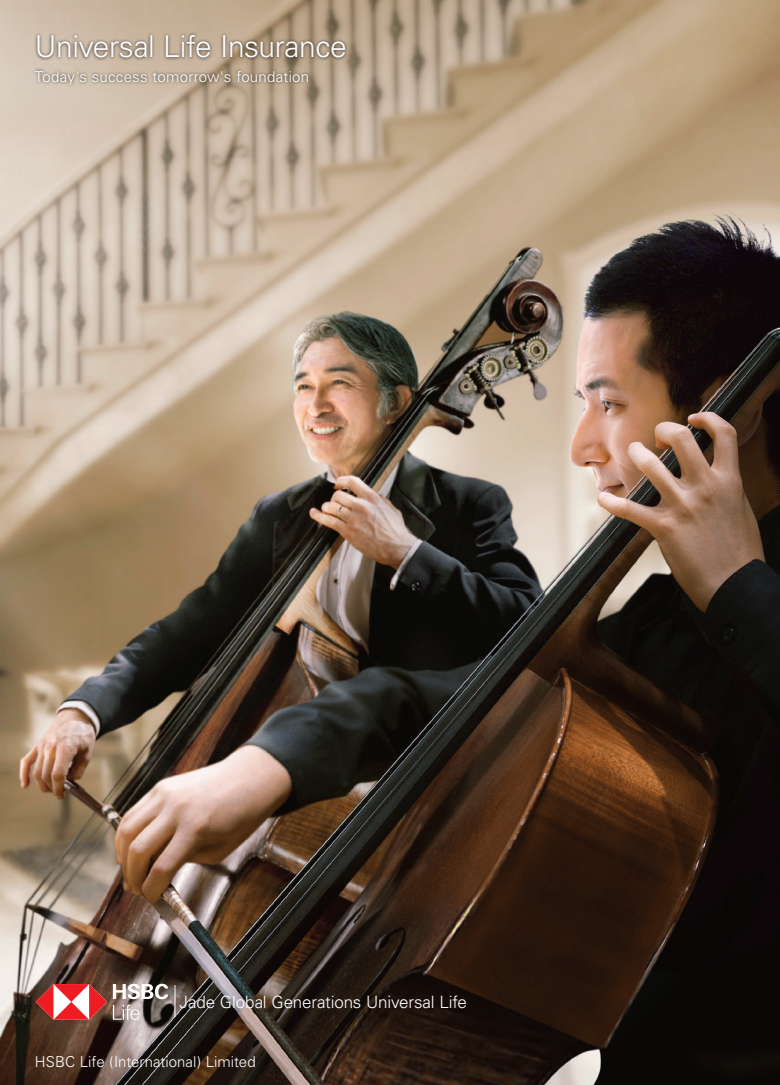
<style>
.page{position:relative;width:780px;height:1085px;background:#fff}
.page>*{position:absolute;margin:0;border:0;box-sizing:border-box;transform-origin:0 0}
.t1{font:300 30px "Univers";letter-spacing:-.015em;color:#fff}
.t2{font:300 17px "Univers";letter-spacing:-.01em;color:#fff}
.t3{font:300 15px "Univers";letter-spacing:.01em;color:#fff}
</style>
<div class="page">
<img style="left:0;top:0;width:780px;height:1084px">
<hr style="left:175px;top:985px;width:1px;height:31px;background:#fff">
<div style="left:34px;top:32px;width:314px;height:29px;background:#231f20;opacity:.95"></div>
<div style="left:32px;top:67px;width:279px;height:21px;background:#231f20;opacity:.95"></div>
<svg style="left:36px;top:983px;width:71px;height:36px"></svg>
<svg style="left:113px;top:983px;width:55px;height:36px"></svg>
<p class="t1" style="left:35px;top:29px;width:313px">Universal Life Insurance</p>
<p class="t3" style="left:35px;top:68px;width:276px">Today's success tomorrow's foundation</p>
<p class="t2" style="left:179px;top:991px;width:289px">Jade Global Generations Universal Life</p>
<p class="t3" style="left:35px;top:1051px;width:222px">HSBC Life (International) Limited</p>
</div>
